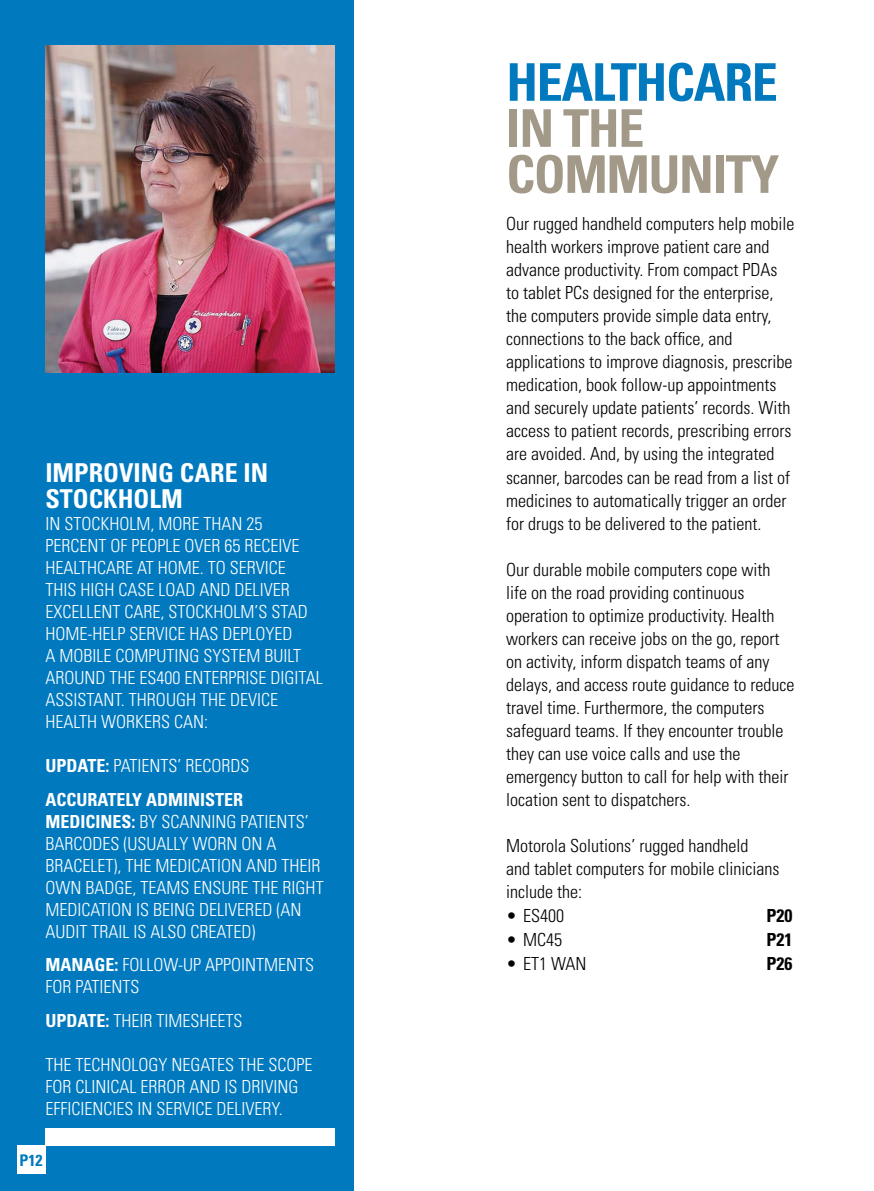
<style>
.page{position:relative;width:874px;height:1191px;background:#fff}
.page>*{position:absolute;margin:0;border:0;box-sizing:border-box;transform-origin:0 0}
.t1{font:700 condensed 52px/46px "Univers LT Std";letter-spacing:-.025em;color:#a29989}
.t2{font:700 condensed 52px "Univers LT Std";letter-spacing:-.025em;color:#0079bf}
.t3{font:700 condensed 26px "Univers LT Std";color:#fff}
.t4{font:300 condensed 18px/23px "Univers LT Std";color:#000}
.t5{font:300 condensed 18px/22px "Univers LT Std";color:#fff}
.t6{font:700 condensed 18px "Univers LT Std";color:#fff}
.t7{font:700 condensed 18px "Univers LT Std";color:#000}
.t8{font:700 condensed 16px "Univers LT Std";color:#0079bf}
.s1{font-weight:700}
</style>
<div class="page">
<div style="left:0;top:0;width:353px;height:1191px;background:#0079bf"></div>
<div style="left:45px;top:1128px;width:289px;height:17px;background:#fff"></div>
<img style="left:45px;top:45px;width:289px;height:328px">
<div style="left:17px;top:1145px;width:28px;height:29px;background:#fff"></div>
<h2 class="t3" style="left:45px;top:457px;width:25px">IMPRO</h2>
<h2 class="t3" style="left:119px;top:457px;width:28px">VING</h2>
<h2 class="t3" style="left:180px;top:457px;width:15px">CARE</h2>
<h2 class="t3" style="left:243px;top:457px;width:12px">IN</h2>
<h2 class="t3" style="left:45px;top:483px;width:105px">STOCKHOLM</h2>
<p class="t5" style="left:45px;top:513px;width:279px">I n Stockholm, more than 25 percent of people over 65 receive healthcare at home. To service<br>this high case load and deliver excellent care, Stockholm’s Stad home-help service has deployed<br>a mobile computing system built around the ES400 Enterprise Digital<br>Assistant. Through the device health workers can:</p>
<p class="t6" style="left:45px;top:755px;width:22px">UPDATE</p>
<p class="t5" style="left:105px;top:755px;width:145px"><span class="s1">:</span> Patients’ records</p>
<p class="t6" style="left:45px;top:788px;width:22px">ACCURATELY</p>
<p class="t6" style="left:146px;top:788px;width:11px">ADMINISTER</p>
<p class="t6" style="left:45px;top:810px;width:11px">MEDICINES</p>
<p class="t5" style="left:45px;top:810px;width:276px;text-indent:86px"><span class="s1">:</span> By scanning patients’ barcodes (usually worn on a bracelet), the medication and their own badge, teams ensure the right medication is being delivered (an audit trail is also created)</p>
<p class="t6" style="left:45px;top:953px;width:27px">MANAGE</p>
<p class="t5" style="left:45px;top:954px;width:270px;text-indent:69px"><span class="s1">:</span> Follow-up appointments for patients</p>
<p class="t6" style="left:45px;top:1009px;width:22px">UPDATE</p>
<p class="t5" style="left:105px;top:1009px;width:138px"><span class="s1">:</span> Their timesheets</p>
<p class="t5" style="left:45px;top:1053px;width:268px">The technology negates the scope for clinical error and is driving efficiencies in service delivery.</p>
<p class="t8" style="left:19px;top:1150px;width:25px">P12</p>
<h1 class="t2" style="left:506px;top:50px;width:273px">HEALTHCARE</h1>
<h1 class="t1" style="left:506px;top:105px;width:274px">IN THE<br>COMMUNITY</h1>
<p class="t4" style="left:506px;top:212px;width:289px">Our rugged handheld computers help mobile health workers improve patient care and advance productivity. From compact PDAs to tablet PCs designed for the enterprise, the computers provide simple data entry, connections to the back office, and applications to improve diagnosis, prescribe medication, book follow-up appointments and securely update patients’ records. With access to patient records, prescribing errors are avoided. And, by using the integrated scanner, barcodes can be read from a list of medicines to automatically trigger an order for drugs to be delivered to the patient.</p>
<p class="t4" style="left:506px;top:558px;width:289px">Our durable mobile computers cope with life on the road providing continuous operation to optimize productivity. Health workers can receive jobs on the go, report on activity, inform dispatch teams of any delays, and access route guidance to reduce travel time. Furthermore, the computers safeguard teams. If they encounter trouble they can use voice calls and use the emergency button to call for help with their location sent to dispatchers.</p>
<p class="t4" style="left:506px;top:834px;width:274px">Motorola Solutions’ rugged handheld<br>and tablet computers for mobile clinicians include the:</p>
<p class="t4" style="left:506px;top:904px;width:59px">• ES400</p>
<p class="t7" style="left:766px;top:904px;width:27px">P20</p>
<p class="t4" style="left:506px;top:928px;width:57px">• MC45</p>
<p class="t7" style="left:766px;top:928px;width:27px">P21</p>
<p class="t4" style="left:506px;top:952px;width:55px">• ET1 WAN</p>
<p class="t7" style="left:766px;top:952px;width:27px">P26</p>
</div>
